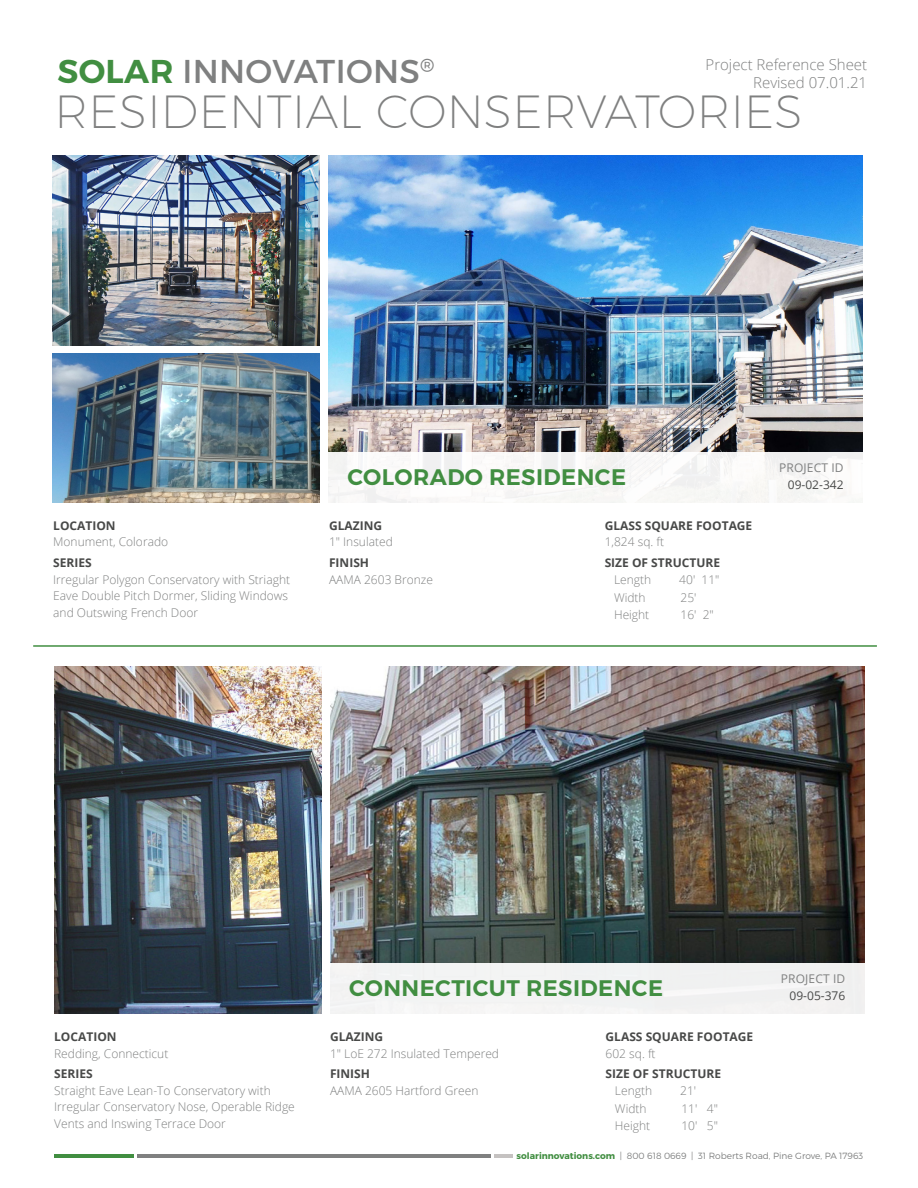
<style>
.page{position:relative;width:918px;height:1188px;background:#fff}
.page>*{position:absolute;margin:0;border:0;box-sizing:border-box;transform-origin:0 0}
.t1{font:200 46.5px "Montserrat";letter-spacing:.01em;color:#7f8080}
.t2{font:33px "Montserrat";letter-spacing:.01em;color:#7f8080}
.t3{font:600 22.5px "Montserrat";letter-spacing:.02em;color:#418e41}
.t4{font:300 15px/18px "Open Sans";color:#7f8080;text-align:right}
.t5{font:300 12px/16.5px "Open Sans";color:#7f8080}
.t6{font:700 12px/16.5px "Open Sans";color:#484948}
.t7{font:12px "Open Sans";letter-spacing:.01em;color:#7f8080}
.t8{font:12px "Open Sans";color:#484948}
.t9{font:300 9px "Montserrat";color:#7f8080}
.s1{font-weight:600;color:#418e41}
.s2{font-weight:700;color:#484948}
.s3{font-weight:300;color:#7f8080}
.s4{font-weight:700;color:#418e41}
</style>
<div class="page">
<hr style="left:137px;top:1155px;width:354px;height:3px;background:#7f8080">
<hr style="left:54px;top:1155px;width:80px;height:3px;background:#418e41">
<hr style="left:494px;top:1155px;width:19px;height:3px;background:#c5c2c1">
<img style="left:331px;top:666px;width:534px;height:297px">
<img style="left:55px;top:666px;width:267px;height:348px">
<div style="left:326px;top:963px;width:546px;height:53px;background:#f2f3f3"></div>
<hr style="left:33px;top:645px;width:844px;height:2px;background:#418e41">
<img style="left:329px;top:155px;width:534px;height:297px">
<img style="left:53px;top:353px;width:267px;height:150px">
<img style="left:53px;top:155px;width:267px;height:190px">
<div style="left:324px;top:452px;width:546px;height:59px;background:#faf9f8"></div>
<h2 class="t2" style="left:57px;top:51px;width:379px"><span class="s1">SOLAR</span> INNOVATIONS<sup>®</sup></h2>
<p class="t4" style="left:706px;top:55px;width:163px">Project Reference Sheet<br>Revised 07.01.21</p>
<h1 class="t1" style="left:54px;top:83px;width:750px">RESIDENTIAL CONSERVATORIES</h1>
<p class="t5" style="left:53px;top:517px;width:116px"><span class="s2">LOCATION<br></span>Monument, Colorado</p>
<p class="t5" style="left:53px;top:554px;width:238px"><span class="s2">SERIES<br></span>Irregular Polygon Conservatory with Striaght<br>Eave Double Pitch Dormer, Sliding Windows and Outswing French Door</p>
<p class="t3" style="left:347px;top:463px;width:280px">COLORADO RESIDENCE</p>
<p class="t7" style="left:779px;top:460px;width:66px">PROJECT ID</p>
<p class="t8" style="left:788px;top:476px;width:57px">09-02-342</p>
<p class="t5" style="left:329px;top:517px;width:65px"><span class="s2">GLAZING<br></span>1″ Insulated</p>
<p class="t5" style="left:329px;top:554px;width:106px"><span class="s2">FINISH<br></span>AAMA 2603 Bronze</p>
<p class="t6" style="left:605px;top:517px;width:149px">GLASS SQUARE FOOTAGE<br><span class="s3">1,824 sq. ft</span></p>
<p class="t6" style="left:614px;top:554px;width:108px;text-indent:-9px">SIZE OF STRUCTURE<br><span class="s3">Length</span></p>
<p class="t5" style="left:679px;top:571px;width:42px">40′ 11″</p>
<p class="t5" style="left:614px;top:589px;width:33px">Width</p>
<p class="t5" style="left:681px;top:589px;width:18px">25'</p>
<p class="t5" style="left:614px;top:606px;width:37px">Height</p>
<p class="t5" style="left:681px;top:606px;width:35px">16′ 2″</p>
<p class="t5" style="left:54px;top:1028px;width:116px"><span class="s2">LOCATION<br></span>Redding, Connecticut</p>
<p class="t5" style="left:54px;top:1065px;width:242px"><span class="s2">SERIES<br></span>Straight Eave Lean-To Conservatory with<br>Irregular Conservatory Nose, Operable Ridge<br>Vents and Inswing Terrace Door</p>
<p class="t3" style="left:349px;top:974px;width:315px">CONNECTICUT RESIDENCE</p>
<p class="t7" style="left:781px;top:971px;width:66px">PROJECT ID</p>
<p class="t8" style="left:790px;top:987px;width:57px">09-05-376</p>
<p class="t5" style="left:330px;top:1028px;width:171px"><span class="s2">GLAZING<br></span>1″ LoE 272 Insulated Tempered</p>
<p class="t5" style="left:330px;top:1065px;width:150px"><span class="s2">FINISH<br></span>AAMA 2605 Hartford Green</p>
<p class="t6" style="left:606px;top:1028px;width:149px">GLASS SQUARE FOOTAGE<br><span class="s3">602 sq. ft</span></p>
<p class="t6" style="left:615px;top:1065px;width:108px;text-indent:-9px">SIZE OF STRUCTURE<br><span class="s3">Length</span></p>
<p class="t5" style="left:680px;top:1082px;width:18px">21′</p>
<p class="t5" style="left:615px;top:1100px;width:33px">Width</p>
<p class="t5" style="left:681px;top:1100px;width:38px">11' 4″</p>
<p class="t5" style="left:615px;top:1118px;width:37px">Height</p>
<p class="t5" style="left:681px;top:1118px;width:38px">10′ 5″</p>
<p class="t9" style="left:517px;top:1150px;width:348px"><span class="s4">solarinnovations.com</span> | 800 618 0669 | 31 Roberts Road, Pine Grove, PA 17963</p>
</div>
